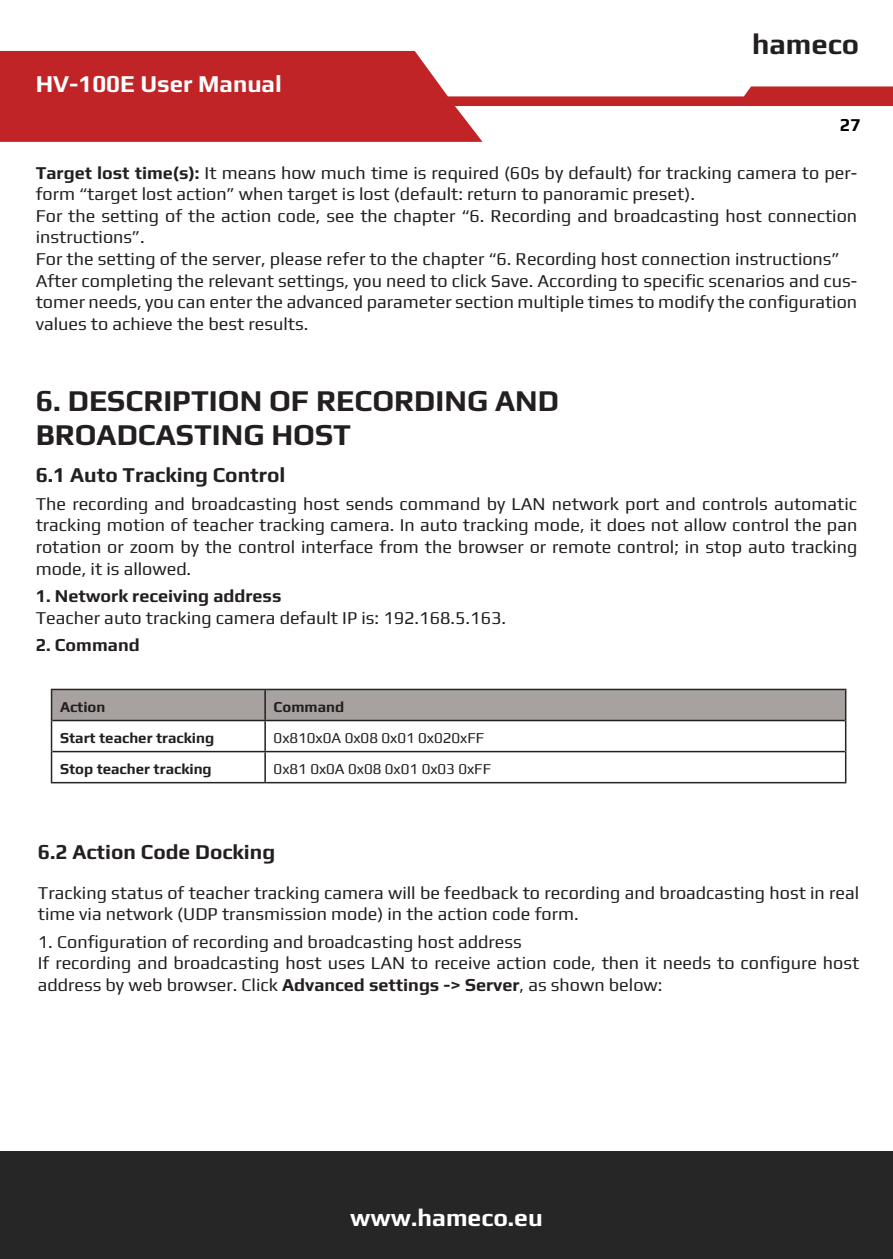
<style>
.page{position:relative;width:893px;height:1259px;background:#fff}
.page>*{position:absolute;margin:0;border:0;box-sizing:border-box;transform-origin:0 0}
.t1{font:700 30px/33.6px "Play";color:#231f20}
.t2{font:700 29.1px "Play";color:#231f20}
.t3{font:700 24.6px "Play";color:#fff}
.t4{font:700 24px "Play";color:#fff}
.t5{font:700 21px "Play";color:#231f20}
.t6{font:18px/21.6px "Play";color:#231f20}
.t7{font:700 18px "Play";color:#231f20}
.t8{font:700 18px "Play";color:#000}
.t9{font:700 15px "Play";color:#231f20}
.t10{font:15px "Play";color:#231f20}
.s1{font-weight:700}
</style>
<div class="page">
<svg style="left:0;top:51px;width:893px;height:91px;fill:#c12427"></svg>
<div style="left:0;top:1151px;width:893px;height:108px;background:#262626"></div>
<div style="left:52px;top:690px;width:793px;height:30px;background:#a7a2a0"></div>
<hr style="left:51px;top:688px;width:214px;height:2px;background:#262625">
<hr style="left:51px;top:690px;width:1px;height:30px;background:#262625">
<hr style="left:265px;top:688px;width:581px;height:2px;background:#262625">
<hr style="left:845px;top:690px;width:1px;height:30px;background:#262625">
<hr style="left:51px;top:720px;width:1px;height:31px;background:#262625">
<hr style="left:845px;top:720px;width:1px;height:31px;background:#262625">
<hr style="left:51px;top:751px;width:1px;height:31px;background:#262625">
<hr style="left:845px;top:751px;width:1px;height:31px;background:#262625">
<hr style="left:51px;top:782px;width:214px;height:1px;background:#262625">
<hr style="left:265px;top:782px;width:581px;height:1px;background:#262625">
<hr style="left:264px;top:690px;width:2px;height:30px;background:#231f20">
<hr style="left:52px;top:720px;width:213px;height:1px;background:#231f20">
<hr style="left:265px;top:720px;width:580px;height:1px;background:#231f20">
<hr style="left:264px;top:721px;width:2px;height:30px;background:#231f20">
<hr style="left:52px;top:751px;width:213px;height:1px;background:#231f20">
<hr style="left:265px;top:751px;width:580px;height:1px;background:#231f20">
<hr style="left:264px;top:752px;width:2px;height:30px;background:#231f20">
<h3 class="t4" style="left:36px;top:66px;width:248px">HV-100E User Manual</h3>
<h2 class="t2" style="left:752px;top:24px;width:109px">hameco</h2>
<p class="t8" style="left:840px;top:112px;width:22px">27</p>
<p class="t6" style="left:36px;top:160px;width:823px"><span class="s1">Target lost time(s):</span> It means how much time is required (60s by default) for tracking camera to per&shy;form “target lost action” when target is lost (default: return to panoramic preset).<br>For the setting of the action code, see the chapter “6. Recording and broadcasting host connection instructions”.<br>For the setting of the server, please refer to the chapter “6. Recording host connection instructions” After completing the relevant settings, you need to click Save. According to specific scenarios and cus&shy;tomer needs, you can enter the advanced parameter section multiple times to modify the configuration values to achieve the best results.</p>
<h1 class="t1" style="left:36px;top:382px;width:525px">6. DESCRIPTION OF RECORDING AND<br>BROADCASTING HOST</h1>
<p class="t5" style="left:36px;top:460px;width:251px">6.1 Auto Tracking Control</p>
<p class="t6" style="left:36px;top:492px;width:823px;text-align:justify">The recording and broadcasting host sends command by LAN network port and controls automatic tracking motion of teacher tracking camera. In auto tracking mode, it does not allow control the pan rotation or zoom by the control interface from the browser or remote control; in stop auto tracking mode, it is allowed.</p>
<p class="t7" style="left:36px;top:583px;width:247px">1. Network receiving address</p>
<p class="t6" style="left:36px;top:606px;width:472px">Teacher auto tracking camera default IP is: 192.168.5.163.</p>
<p class="t7" style="left:36px;top:632px;width:105px">2. Command</p>
<p class="t9" style="left:60px;top:696px;width:47px">Action</p>
<p class="t9" style="left:274px;top:696px;width:72px">Command</p>
<p class="t9" style="left:60px;top:727px;width:156px">Start teacher tracking</p>
<p class="t10" style="left:274px;top:727px;width:212px">0x810x0A 0x08 0x01 0x020xFF</p>
<p class="t9" style="left:60px;top:758px;width:153px">Stop teacher tracking</p>
<p class="t10" style="left:274px;top:758px;width:219px">0x81 0x0A 0x08 0x01 0x03 0xFF</p>
<p class="t5" style="left:38px;top:837px;width:239px">6.2 Action Code Docking</p>
<p class="t6" style="left:38px;top:880px;width:823px">Tracking status of teacher tracking camera will be feedback to recording and broadcasting host in real time via network (UDP transmission mode) in the action code form.</p>
<p class="t6" style="left:38px;top:929px;width:823px">1. Configuration of recording and broadcasting host address<br>If recording and broadcasting host uses LAN to receive action code, then it needs to configure host address by web browser. Click <span class="s1">Advanced settings -&gt; Server</span>, as shown below:</p>
<h3 class="t3" style="left:350px;top:1200px;width:194px">www.hameco.eu</h3>
</div>
